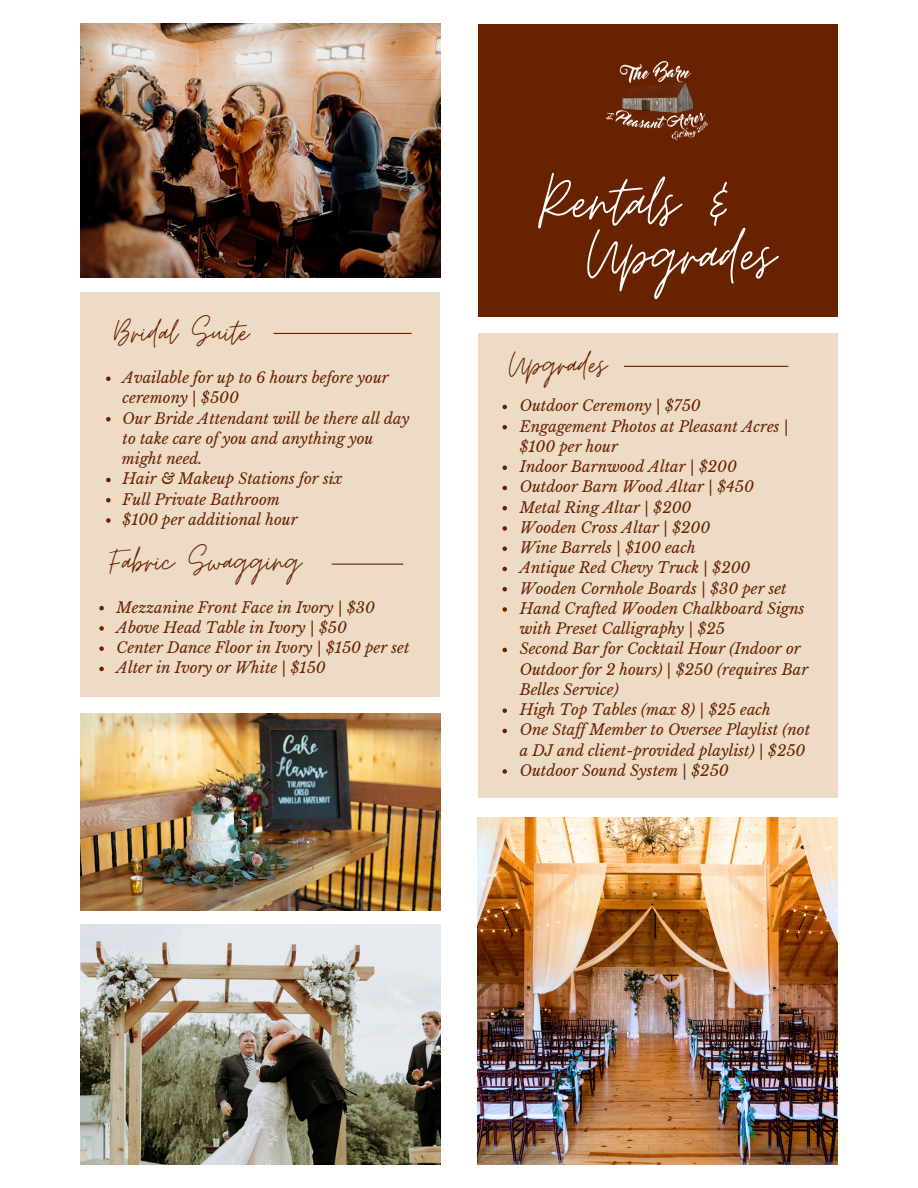
<style>
.page{position:relative;width:918px;height:1188px;background:#fff}
.page>*{position:absolute;margin:0;border:0;box-sizing:border-box;transform-origin:0 0}
.t1{font:75px "Moon Time";color:#fff}
.t2{font:39px "Moon Time";color:#682200}
.t3{font:italic 15px/20.2px "Libre Baskerville";color:#682200}
</style>
<div class="page">
<img style="left:80px;top:24px;width:360px;height:253px">
<div style="left:478px;top:24px;width:360px;height:292px;background:#682200"></div>
<div style="left:80px;top:292px;width:360px;height:405px;background:#eddbc5"></div>
<div style="left:478px;top:333px;width:360px;height:465px;background:#eddbc5"></div>
<img style="left:478px;top:818px;width:360px;height:346px">
<img style="left:80px;top:714px;width:360px;height:196px">
<img style="left:605px;top:61px;width:103px;height:79px">
<svg style="left:106px;top:376px;width:5px;height:5px"></svg>
<svg style="left:106px;top:417px;width:5px;height:4px"></svg>
<svg style="left:106px;top:478px;width:5px;height:4px"></svg>
<svg style="left:106px;top:498px;width:5px;height:4px"></svg>
<svg style="left:106px;top:518px;width:5px;height:5px"></svg>
<hr style="left:274px;top:333px;width:138px;height:1px;background:#682200">
<svg style="left:502px;top:405px;width:5px;height:4px"></svg>
<svg style="left:502px;top:425px;width:5px;height:4px"></svg>
<svg style="left:502px;top:465px;width:5px;height:5px"></svg>
<svg style="left:502px;top:486px;width:5px;height:4px"></svg>
<svg style="left:502px;top:506px;width:5px;height:4px"></svg>
<svg style="left:502px;top:526px;width:5px;height:5px"></svg>
<svg style="left:502px;top:546px;width:5px;height:5px"></svg>
<svg style="left:502px;top:567px;width:5px;height:4px"></svg>
<svg style="left:502px;top:587px;width:5px;height:4px"></svg>
<svg style="left:502px;top:607px;width:5px;height:5px"></svg>
<svg style="left:502px;top:648px;width:5px;height:4px"></svg>
<svg style="left:502px;top:708px;width:5px;height:5px"></svg>
<svg style="left:502px;top:729px;width:5px;height:4px"></svg>
<svg style="left:502px;top:769px;width:5px;height:5px"></svg>
<hr style="left:624px;top:366px;width:164px;height:1px;background:#682200">
<svg style="left:99px;top:606px;width:5px;height:4px"></svg>
<svg style="left:99px;top:626px;width:5px;height:5px"></svg>
<svg style="left:99px;top:646px;width:5px;height:5px"></svg>
<svg style="left:99px;top:667px;width:5px;height:4px"></svg>
<hr style="left:332px;top:564px;width:71px;height:1px;background:#682200">
<img style="left:80px;top:925px;width:360px;height:239px">
<p class="t2" style="left:114px;top:309px;width:136px">Bridal Suite</p>
<p class="t3" style="left:123px;top:368px;width:268px">Available for up to 6 hours before your ceremony | $500</p>
<p class="t3" style="left:123px;top:408px;width:288px">Our Bride Attendant will be there all day to take care of you and anything you</p>
<p class="t3" style="left:122px;top:449px;width:82px">might need.</p>
<p class="t3" style="left:123px;top:469px;width:221px">Hair &amp; Makeup Stations for six</p>
<h2 class="t3" style="left:123px;top:489px;width:159px">Full Private Bathroom</h2>
<p class="t3" style="left:123px;top:510px;width:177px">$100 per additional hour</p>
<p class="t2" style="left:110px;top:538px;width:193px">Fabric Swagging</p>
<p class="t3" style="left:117px;top:597px;width:260px">Mezzanine Front Face in Ivory | $30</p>
<p class="t3" style="left:117px;top:618px;width:232px">Above Head Table in Ivory | $50</p>
<p class="t3" style="left:117px;top:638px;width:294px">Center Dance Floor in Ivory | $150 per set</p>
<p class="t3" style="left:117px;top:658px;width:211px">Alter in Ivory or White | $150</p>
<p class="t1" style="left:538px;top:157px;width:194px">Rentals &amp;</p>
<p class="t1" style="left:587px;top:209px;width:189px">Upgrades</p>
<p class="t2" style="left:509px;top:341px;width:99px">Upgrades</p>
<p class="t3" style="left:520px;top:396px;width:183px">Outdoor Ceremony | $750</p>
<p class="t3" style="left:520px;top:416px;width:271px">Engagement Photos at Pleasant Acres | $100 per hour</p>
<p class="t3" style="left:520px;top:457px;width:219px">Indoor Barnwood Altar | $200</p>
<p class="t3" style="left:520px;top:477px;width:236px">Outdoor Barn Wood Altar | $450</p>
<h2 class="t3" style="left:520px;top:497px;width:173px">Metal Ring Altar | $200</h2>
<p class="t3" style="left:520px;top:518px;width:192px">Wooden Cross Altar | $200</p>
<p class="t3" style="left:520px;top:538px;width:177px">Wine Barrels | $100 each</p>
<p class="t3" style="left:520px;top:558px;width:232px">Antique Red Chevy Truck | $200</p>
<p class="t3" style="left:520px;top:578px;width:269px">Wooden Cornhole Boards | $30 per set</p>
<p class="t3" style="left:520px;top:599px;width:286px">Hand Crafted Wooden Chalkboard Signs with Preset Calligraphy | $25</p>
<p class="t3" style="left:520px;top:639px;width:290px">Second Bar for Cocktail Hour (Indoor or<br>Outdoor for 2 hours) | $250 (requires Bar<br>Belles Service)</p>
<p class="t3" style="left:520px;top:700px;width:253px">High Top Tables (max 8) | $25 each</p>
<p class="t3" style="left:520px;top:720px;width:292px">One Staf Member to Oversee Playlist (not a DJ and client-provided playlist) | $250</p>
<p class="t3" style="left:520px;top:761px;width:210px">Outdoor Sound System | $250</p>
</div>
